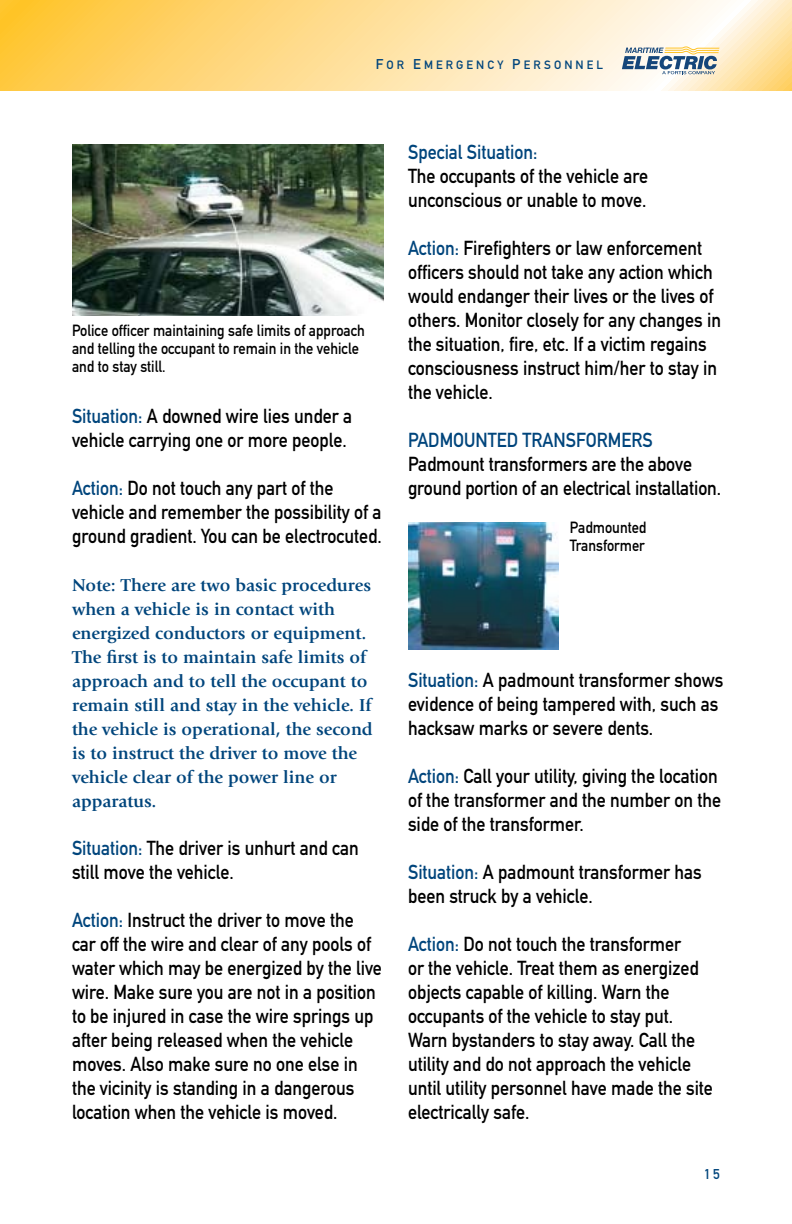
<style>
.page{position:relative;width:792px;height:1224px;background:#fff}
.page>*{position:absolute;margin:0;border:0;box-sizing:border-box;transform-origin:0 0}
.t1{font:20px/24px "DIN Mittelschrift";color:#000;scale:.9 1}
.t2{font:20px "DIN Mittelschrift";color:#00457c;scale:.9 1}
.t3{font:700 18px/24px "Giovanni";color:#00457c}
.t4{font:16px/18px "DIN Mittelschrift";color:#000;scale:.9 1}
.t5{font:14px "DIN Mittelschrift SC850";color:#00457c}
.t6{font:11.8px "DIN Mittelschrift SC850";letter-spacing:.26em;color:#00457c}
.s1{font-size:14px}
.s2{color:#00457c}
</style>
<div class="page">
<svg style="left:0;top:0;width:792px;height:90px"></svg>
<svg style="left:622px;top:46px;width:98px;height:28px"></svg>
<img style="left:72px;top:144px;width:312px;height:172px">
<img style="left:408px;top:523px;width:150px;height:127px">
<p class="t6" style="left:376px;top:58px;width:229px"><span class="s1">F</span>OR <span class="s1">E</span>MERGENCY <span class="s1">P</span>ERSONNEL</p>
<p class="t4" style="left:72px;top:321px;width:327px">Police officer maintaining safe limits of approach and telling the occupant to remain in the vehicle and to stay still.</p>
<p class="t1" style="left:72px;top:404px;width:313px"><span class="s2">Situation:</span> A downed wire lies under a vehicle carrying one or more people.</p>
<p class="t1" style="left:72px;top:476px;width:346px"><span class="s2">Action:</span> Do not touch any part of the vehicle and remember the possibility of a ground gradient. You can be electrocuted.</p>
<p class="t3" style="left:72px;top:573px;width:302px">Note: There are two basic procedures when a vehicle is in contact with energized conductors or equipment.<br>The first is to maintain safe limits of approach and to tell the occupant to remain still and stay in the vehicle. If the vehicle is operational, the second is to instruct the driver to move the vehicle clear of the power line or apparatus.</p>
<p class="t1" style="left:72px;top:836px;width:320px"><span class="s2">Situation:</span> The driver is unhurt and can still move the vehicle.</p>
<p class="t1" style="left:72px;top:908px;width:346px"><span class="s2">Action:</span> Instruct the driver to move the car off the wire and clear of any pools of water which may be energized by the live wire. Make sure you are not in a position to be injured in case the wire springs up after being released when the vehicle moves. Also make sure no one else in the vicinity is standing in a dangerous location when the vehicle is moved.</p>
<p class="t2" style="left:408px;top:140px;width:145px">Special Situation:</p>
<p class="t1" style="left:408px;top:164px;width:268px">The occupants of the vehicle are unconscious or unable to move.</p>
<p class="t1" style="left:408px;top:236px;width:349px"><span class="s2">Action:</span> Firefighters or law enforcement officers should not take any action which would endanger their lives or the lives of others. Monitor closely for any changes in the situation, fire, etc. If a victim regains consciousness instruct him/her to stay in the vehicle.</p>
<p class="t2" style="left:408px;top:428px;width:274px">PADMOUNTED TRANSFORMERS</p>
<p class="t1" style="left:408px;top:452px;width:349px">Padmount transformers are the above ground portion of an electrical installation.</p>
<p class="t4" style="left:570px;top:518px;width:86px">Padmounted<br>Transformer</p>
<p class="t1" style="left:408px;top:668px;width:352px"><span class="s2">Situation:</span> A padmount transformer shows evidence of being tampered with, such as hacksaw marks or severe dents.</p>
<p class="t1" style="left:408px;top:764px;width:350px"><span class="s2">Action:</span> Call your utility, giving the location of the transformer and the number on the side of the transformer.</p>
<p class="t1" style="left:408px;top:860px;width:328px"><span class="s2">Situation:</span> A padmount transformer has been struck by a vehicle.</p>
<p class="t1" style="left:408px;top:932px;width:340px"><span class="s2">Action:</span> Do not touch the transformer<br>or the vehicle. Treat them as energized objects capable of killing. Warn the occupants of the vehicle to stay put.<br>Warn bystanders to stay away. Call the utility and do not approach the vehicle until utility personnel have made the site electrically safe.</p>
<p class="t5" style="left:704px;top:1166px;width:17px">15</p>
</div>
